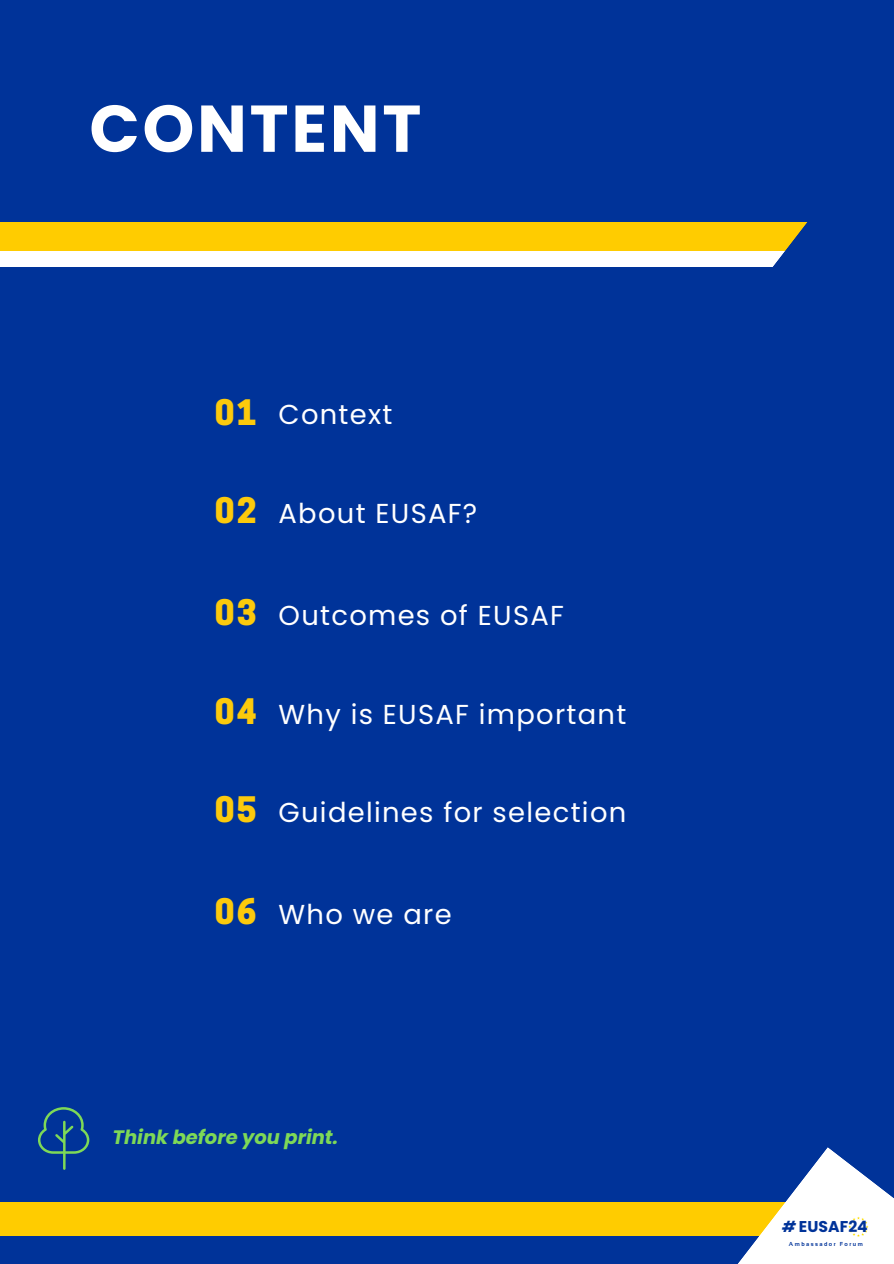
<style>
.page{position:relative;width:894px;height:1264px;background:#fff}
.page>*{position:absolute;margin:0;border:0;box-sizing:border-box;transform-origin:0 0}
.t1{font:700 66px "Poppins";letter-spacing:.04em;color:#fff}
.t2{font:800 33px "Cooper Hewitt";letter-spacing:.07em;color:#fcca0c}
.t3{font:27.3px "Poppins";letter-spacing:.045em;color:#fff}
.t4{font:italic 700 19.5px "Poppins";color:#7ed957}
.t5{font:700 15.6px "Poppins";letter-spacing:.005em;color:#039}
.t6{font:700 5.85px "Sansation";letter-spacing:.25em;color:#039}
.s1{font-style:italic;font-size:15.15px}
</style>
<div class="page">
<div style="left:0;top:0;width:893px;height:1263px;background:#039"></div>
<div style="left:0;top:222px;width:893px;height:29px;background:#fc0"></div>
<div style="left:0;top:1201px;width:893px;height:34px;background:#fc0"></div>
<div style="left:0;top:251px;width:893px;height:16px;background:#fff"></div>
<svg style="left:773px;top:222px;width:120px;height:45px;background:#244987"></svg>
<svg style="left:38px;top:1107px;width:51px;height:62px"></svg>
<svg style="left:734px;top:1147px;width:159px;height:116px"></svg>
<h1 class="t1" style="left:89px;top:82px;width:333px">CONTENT</h1>
<p class="t2" style="left:215px;top:400px;width:43px">01</p>
<p class="t3" style="left:278px;top:395px;width:115px">Context</p>
<p class="t2" style="left:215px;top:498px;width:43px">02</p>
<p class="t3" style="left:278px;top:494px;width:200px">About EUSAF?</p>
<p class="t2" style="left:215px;top:600px;width:43px">03</p>
<p class="t3" style="left:278px;top:596px;width:287px">Outcomes of EUSAF</p>
<p class="t2" style="left:215px;top:699px;width:43px">04</p>
<p class="t3" style="left:278px;top:695px;width:349px">Why is EUSAF important</p>
<p class="t2" style="left:215px;top:797px;width:43px">05</p>
<p class="t3" style="left:278px;top:792px;width:349px">Guidelines for selection</p>
<p class="t2" style="left:215px;top:899px;width:43px">06</p>
<p class="t3" style="left:278px;top:895px;width:175px">Who we are</p>
<p class="t4" style="left:113px;top:1123px;width:227px">Think before you print.</p>
<p class="t5" style="left:781px;top:1215px;width:87px"><span class="s1">#</span> EUSAF24</p>
<p class="t6" style="left:788px;top:1241px;width:75px">Ambassador Forum</p>
</div>
